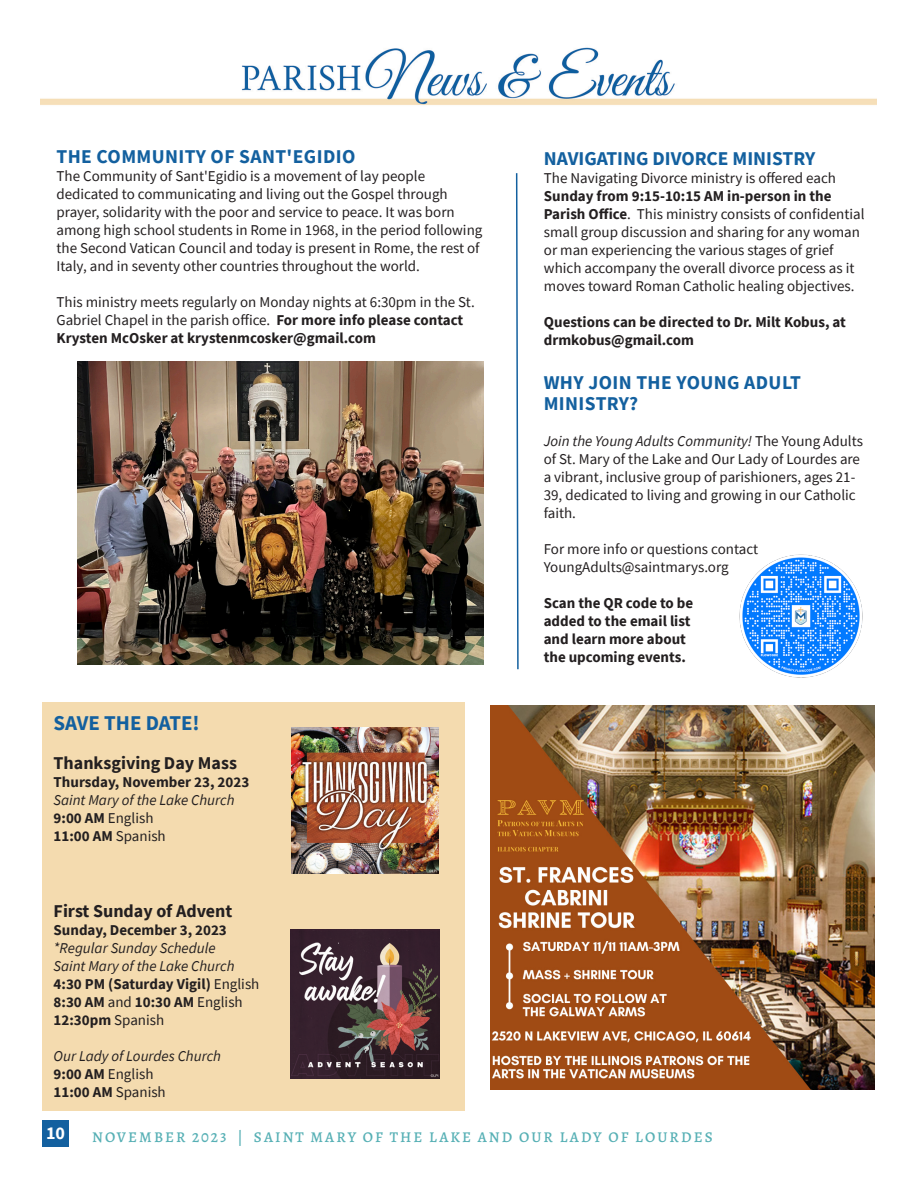
<style>
.page{position:relative;width:918px;height:1188px;background:#fff}
.page>*{position:absolute;margin:0;border:0;box-sizing:border-box;transform-origin:0 0}
.Main_Body_Text_Blue{font:700 21px "Source Sans Pro";color:#13609f}
.Headline_2_Blue_497b{font:700 19.5px/21.5px "Source Sans Pro";letter-spacing:.02em;color:#13609f}
.Subheader2_Blue{font:700 19.5px "Source Sans Pro";color:#13609f}
.Main_Body_Text_6c8c2{font:700 18px "Source Sans Pro";color:#231f20}
.Page_Number{font:700 18px "Source Sans Pro";color:#fff}
.Main_Body_Text_6c8c2-2{font:15px/18px "Source Sans Pro";color:#231f20}
.Main_Body_Text_6c8c2-3{font:700 15px/18px "Source Sans Pro";color:#231f20}
.Main_Body_Text_6c8c2-4{font:italic 15px "Source Sans Pro";color:#231f20}
.Footer_Left{font:500 15px "Alegreya";letter-spacing:.14em;color:#57b0b5}
.s1{font-weight:700}
.s2{font-weight:400}
.s3{font-style:italic}
</style>
<div class="page">
<div style="left:42px;top:702px;width:423px;height:408px;background:#f4dbaf"></div>
<div style="left:42px;top:1120px;width:27px;height:27px;background:#13609f"></div>
<img style="left:40px;top:47px;width:836px;height:58px">
<svg style="left:515px;top:173px;width:4px;height:497px"></svg>
<img style="left:77px;top:361px;width:407px;height:303px">
<img style="left:739px;top:554px;width:124px;height:124px">
<img style="left:491px;top:706px;width:384px;height:384px">
<img style="left:291px;top:930px;width:149px;height:149px">
<img style="left:292px;top:727px;width:147px;height:147px">
<p class="Headline_2_Blue_497b" style="left:56px;top:146px;width:300px">THE COMMUNITY OF SANT'EGIDIO</p>
<p class="Main_Body_Text_6c8c2-2" style="left:56px;top:167px;width:427px">The Community of Sant'Egidio is a movement of lay people dedicated to communicating and living out the Gospel through prayer, solidarity with the poor and service to peace. It was born among high school students in Rome in 1968, in the period following the Second Vatican Council and today is present in Rome, the rest of Italy, and in seventy other countries throughout the world.</p>
<p class="Main_Body_Text_6c8c2-2" style="left:56px;top:293px;width:420px">This ministry meets regularly on Monday nights at 6:30pm in the St.<br>Gabriel Chapel in the parish office. <span class="s1">For more info please contact<br>Krysten McOsker at krystenmcosker@gmail.com</span></p>
<p class="Main_Body_Text_Blue" style="left:54px;top:709px;width:148px">SAVE THE DATE!</p>
<p class="Main_Body_Text_6c8c2" style="left:54px;top:751px;width:185px">Thanksgiving Day Mass</p>
<p class="Main_Body_Text_6c8c2-3" style="left:54px;top:773px;width:197px">Thursday, November 23, 2023</p>
<p class="Main_Body_Text_6c8c2-4" style="left:54px;top:791px;width:182px">Saint Mary of the Lake Church</p>
<p class="Main_Body_Text_6c8c2-2" style="left:54px;top:809px;width:101px"><span class="s1">9:00 AM</span> English</p>
<p class="Main_Body_Text_6c8c2-3" style="left:54px;top:827px;width:114px">11:00 AM <span class="s2">Spanish</span></p>
<p class="Main_Body_Text_6c8c2" style="left:54px;top:899px;width:180px">First Sunday of Advent</p>
<p class="Main_Body_Text_6c8c2-3" style="left:54px;top:921px;width:175px">Sunday, December 3, 2023</p>
<p class="Main_Body_Text_6c8c2-4" style="left:54px;top:938px;width:164px">*Regular Sunday Schedule</p>
<p class="Main_Body_Text_6c8c2-4" style="left:54px;top:956px;width:182px">Saint Mary of the Lake Church</p>
<p class="Main_Body_Text_6c8c2-3" style="left:54px;top:975px;width:207px">4:30 PM (Saturday Vigil) <span class="s2">English</span></p>
<p class="Main_Body_Text_6c8c2-3" style="left:54px;top:993px;width:191px">8:30 AM <span class="s2">and</span> 10:30 AM <span class="s2">English</span></p>
<p class="Main_Body_Text_6c8c2-3" style="left:54px;top:1011px;width:112px">12:30pm <span class="s2">Spanish</span></p>
<p class="Main_Body_Text_6c8c2-4" style="left:54px;top:1046px;width:169px">Our Lady of Lourdes Church</p>
<p class="Main_Body_Text_6c8c2-2" style="left:54px;top:1065px;width:101px"><span class="s1">9:00 AM</span> English</p>
<p class="Main_Body_Text_6c8c2-3" style="left:54px;top:1083px;width:114px">11:00 AM <span class="s2">Spanish</span></p>
<p class="Subheader2_Blue" style="left:544px;top:145px;width:273px">NAVIGATING DIVORCE MINISTRY</p>
<p class="Main_Body_Text_6c8c2-2" style="left:544px;top:168px;width:322px">The Navigating Divorce ministry is offered each <span class="s1">Sunday from 9:15-10:15 AM in-person in the Parish Office</span>. This ministry consists of confidential small group discussion and sharing for any woman or man experiencing the various stages of grief which accompany the overall divorce process as it moves toward Roman Catholic healing objectives.</p>
<p class="Main_Body_Text_6c8c2-3" style="left:544px;top:312px;width:304px">Questions can be directed to Dr. Milt Kobus, at drmkobus@gmail.com</p>
<p class="Headline_2_Blue_497b" style="left:544px;top:371px;width:259px">WHY JOIN THE YOUNG ADULT<br>MINISTRY?</p>
<p class="Main_Body_Text_6c8c2-2" style="left:544px;top:432px;width:321px"><span class="s3">Join the Young Adults Community!</span> The Young Adults of St. Mary of the Lake and Our Lady of Lourdes are a vibrant, inclusive group of parishioners, ages 21- 39, dedicated to living and growing in our Catholic faith.</p>
<p class="Main_Body_Text_6c8c2-2" style="left:544px;top:540px;width:216px">For more info or questions contact<br>YoungAdults@saintmarys.org</p>
<p class="Main_Body_Text_6c8c2-3" style="left:544px;top:594px;width:151px">Scan the QR code to be</p>
<p class="Main_Body_Text_6c8c2-3" style="left:544px;top:612px;width:148px">added to the email list</p>
<p class="Main_Body_Text_6c8c2-3" style="left:544px;top:630px;width:144px">and learn more about</p>
<p class="Main_Body_Text_6c8c2-3" style="left:544px;top:648px;width:144px">the upcoming events.</p>
<p class="Page_Number" style="left:46px;top:1121px;width:21px">10</p>
<p class="Footer_Left" style="left:92px;top:1127px;width:622px">NOVEMBER 2023 | SAINT MARY OF THE LAKE AND OUR LADY OF LOURDES</p>
</div>
